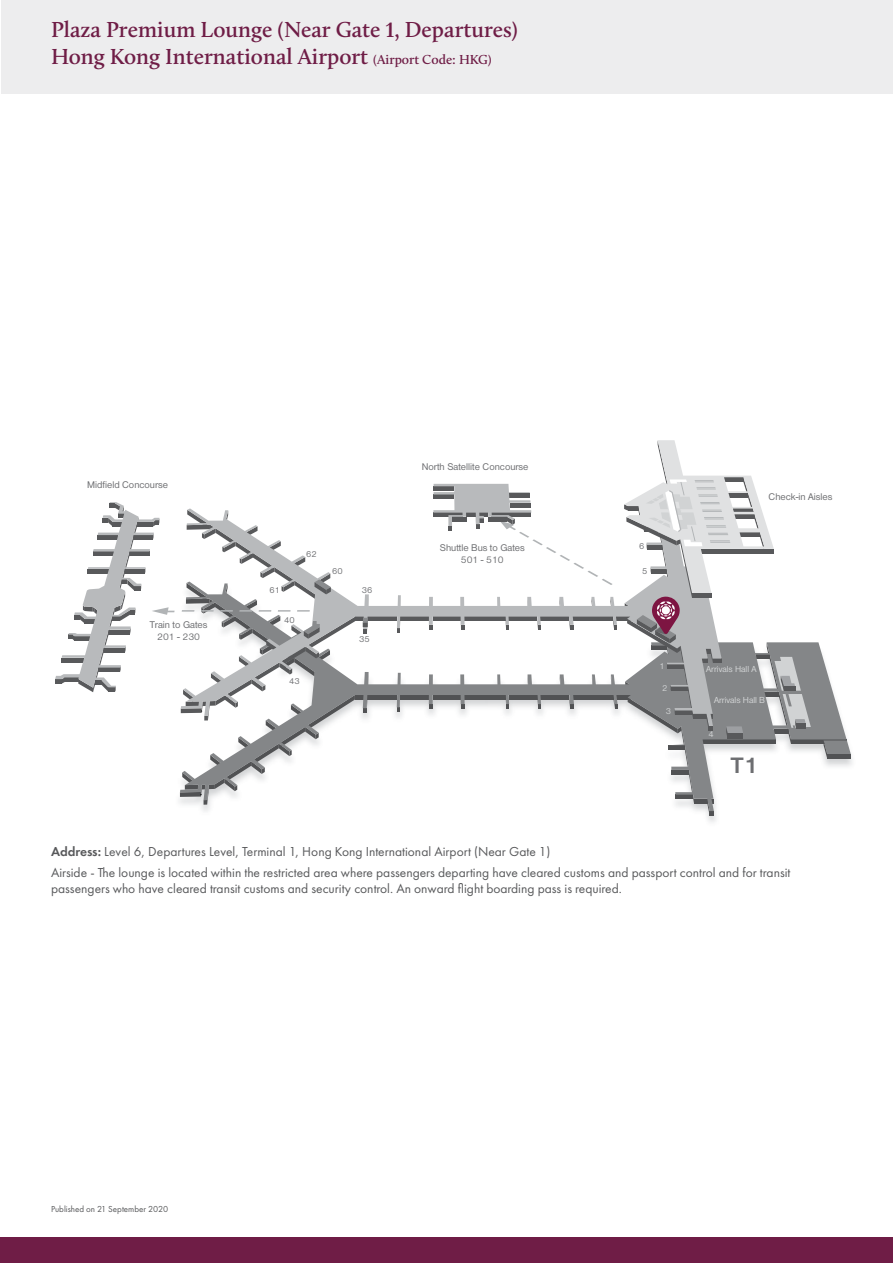
<style>
.page{position:relative;width:893px;height:1263px;background:#fff}
.page>*{position:absolute;margin:0;border:0;box-sizing:border-box;transform-origin:0 0}
.t1{font:700 23.1px "Nimbus San D";color:#6d6e71}
.t2{font:600 22.5px/27px "Calluna";color:#6f1d46}
.t3{font:13.5px/20.7px "Futura PT";color:#58595b}
.t4{font:10.05px/12.1px "Nimbus San D";color:#6d6e71;text-align:center}
.t5{font:9.15px "Nimbus San D";color:#d1d3d4}
.t6{font:9.15px "Nimbus San D";color:#6d6e71}
.t7{font:9px "Futura PT";color:#58595b}
.s1{font-family:"Garamond";font-weight:700}
.s2{font-size:13.5px}
.s3{font-weight:600}
</style>
<div class="page">
<div style="left:0;top:1237px;width:893px;height:26px;background:#6f1d46"></div>
<div style="left:1px;top:0;width:891px;height:94px;background:#ededee"></div>
<svg style="left:180px;top:642px;width:666px;height:169px"></svg>
<svg style="left:823px;top:740px;width:28px;height:19px"></svg>
<svg style="left:181px;top:508px;width:443px;height:218px"></svg>
<svg style="left:55px;top:502px;width:120px;height:190px"></svg>
<svg style="left:433px;top:484px;width:180px;height:101px"></svg>
<svg style="left:182px;top:510px;width:187px;height:295px"></svg>
<svg style="left:624px;top:440px;width:187px;height:376px"></svg>
<div style="left:775px;top:611px;width:33px;height:24px;background:#fff"></div>
<h2 class="t2" style="left:51px;top:16px;width:468px">Plaza Premium Lounge (Near Gate <span class="s1">1</span>, Departures)<br>Hong Kong International Airport <span class="s2">(Airport Code: HKG)</span></h2>
<p class="t4" style="left:87px;top:479px;width:82px">Midfield Concourse</p>
<p class="t4" style="left:150px;top:619px;width:59px">Train to Gates<br>201 - 230</p>
<p class="t6" style="left:269px;top:585px;width:12px">61</p>
<p class="t6" style="left:284px;top:615px;width:12px">40</p>
<p class="t6" style="left:306px;top:548px;width:12px">62</p>
<p class="t6" style="left:332px;top:566px;width:12px">60</p>
<p class="t6" style="left:289px;top:676px;width:12px">43</p>
<p class="t6" style="left:362px;top:585px;width:12px">36</p>
<p class="t6" style="left:359px;top:634px;width:12px">35</p>
<p class="t4" style="left:422px;top:461px;width:108px">North Satellite Concourse</p>
<p class="t4" style="left:440px;top:542px;width:86px">Shuttle Bus to Gates<br>501 - 510</p>
<p class="t6" style="left:639px;top:541px;width:7px">6</p>
<p class="t6" style="left:642px;top:566px;width:7px">5</p>
<p class="t4" style="left:769px;top:490px;width:65px">Check-in Aisles</p>
<p class="t5" style="left:659px;top:661px;width:7px">1</p>
<p class="t5" style="left:662px;top:682px;width:7px">2</p>
<p class="t5" style="left:666px;top:706px;width:7px">3</p>
<p class="t5" style="left:706px;top:664px;width:52px">Arrivals Hall A</p>
<p class="t5" style="left:714px;top:695px;width:52px">Arrivals Hall B</p>
<p class="t5" style="left:708px;top:729px;width:7px">4</p>
<h1 class="t1" style="left:730px;top:752px;width:29px">T1</h1>
<p class="t3" style="left:51px;top:841px;width:741px"><span class="s3">Address:</span> Level 6, Departures Level, Terminal 1, Hong Kong International Airport (Near Gate 1)<br>Airside - The lounge is located within the restricted area where passengers departing have cleared customs and passport control and for transit</p>
<p class="t3" style="left:51px;top:878px;width:572px">passengers who have cleared transit customs and security control. An onward flight boarding pass is required.</p>
<p class="t7" style="left:51px;top:1203px;width:119px">Published on 21 September 2020</p>
</div>
